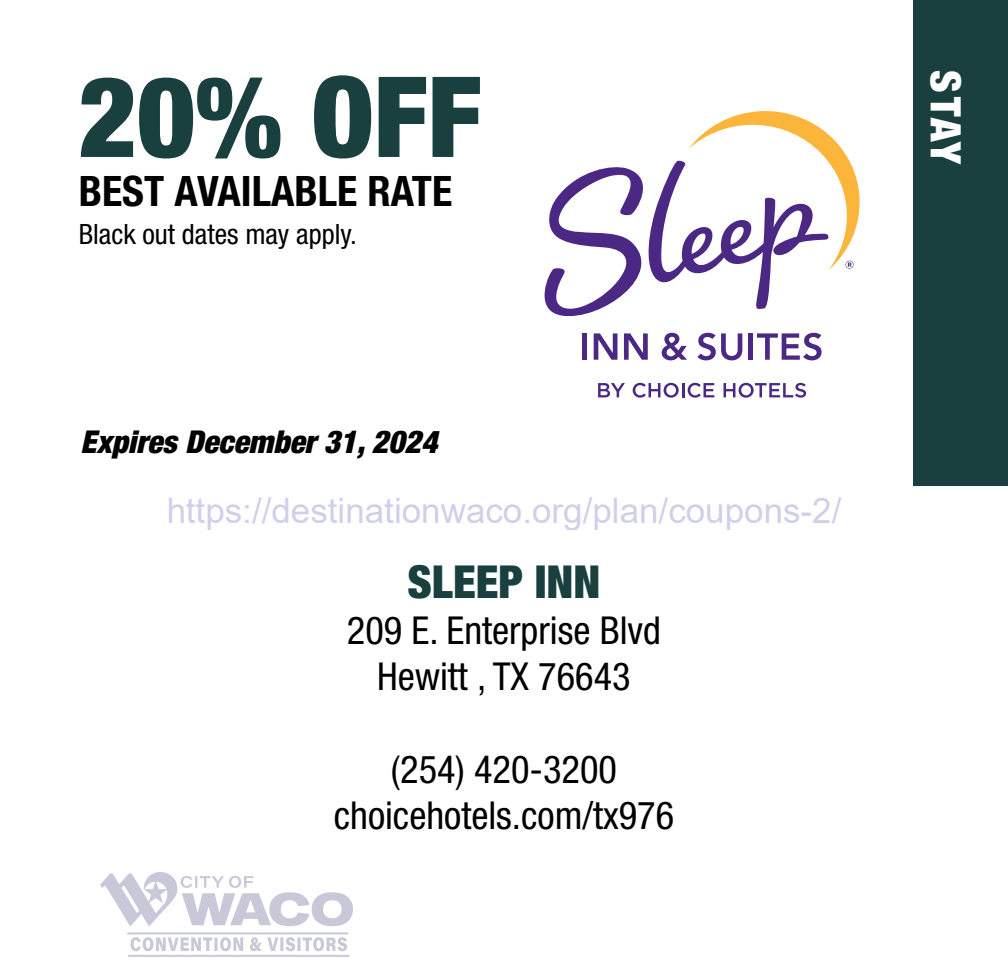
<style>
.page{position:relative;width:1008px;height:971px;background:#fff}
.page>*{position:absolute;margin:0;border:0;box-sizing:border-box;transform-origin:0 0}
.t1{font:900 condensed 112px "Helvetica Neue LT Std";color:#193f3f}
.t2{font:900 condensed 45.5px "Helvetica Neue LT Std";color:#193f3f}
.t3{font:700 condensed 42px "Helvetica Neue LT Std";color:#000}
.t4{font:900 condensed 42px "Helvetica Neue LT Std";color:#fff}
.t5{font:condensed 38.5px/46.2px "Helvetica Neue LT Std";color:#000;text-align:center}
.t6{font:35px "Arial";color:rgb(64 64 171/.25)}
.t7{font:italic 900 condensed 31.5px "Helvetica Neue LT Std";color:#000}
.t8{font:condensed 28px "Helvetica Neue LT Std";color:#000}
</style>
<div class="page">
<img style="left:101px;top:872px;width:252px;height:80px">
<div style="left:914px;top:0;width:94px;height:485px;background:#193f3f"></div>
<hr style="left:583px;top:333px;width:4px;height:26px;background:#4b2884">
<svg style="left:594px;top:333px;width:23px;height:26px"></svg>
<svg style="left:624px;top:333px;width:24px;height:26px"></svg>
<svg style="left:662px;top:333px;width:25px;height:27px"></svg>
<svg style="left:697px;top:333px;width:45px;height:27px"></svg>
<hr style="left:749px;top:333px;width:4px;height:26px;background:#4b2884">
<svg style="left:757px;top:333px;width:65px;height:27px"></svg>
<svg style="left:598px;top:383px;width:27px;height:14px"></svg>
<svg style="left:633px;top:383px;width:81px;height:14px"></svg>
<svg style="left:724px;top:383px;width:82px;height:14px"></svg>
<svg style="left:545px;top:111px;width:315px;height:206px"></svg>
<h1 class="t1" style="left:79px;top:48px;width:404px">20% OFF</h1>
<p class="t3" style="left:79px;top:165px;width:375px">BEST AVAILABLE RATE</p>
<p class="t8" style="left:79px;top:218px;width:280px">Black out dates may apply.</p>
<p class="t7" style="left:81px;top:422px;width:358px">Expires December 31, 2024</p>
<p class="t6" style="left:166px;top:486px;width:677px">https://destinationwaco.org/plan/coupons-2/</p>
<p class="t2" style="left:408px;top:553px;width:194px">SLEEP INN</p>
<p class="t5" style="left:347px;top:607px;width:316px">209 E. Enterprise Blvd<br>Hewitt , TX 76643</p>
<p class="t5" style="left:334px;top:745px;width:342px">(254) 420-3200 choicehotels.com/tx976</p>
<p class="t4" style="left:972px;top:70px;width:97px;rotate:90deg">STAY</p>
</div>
